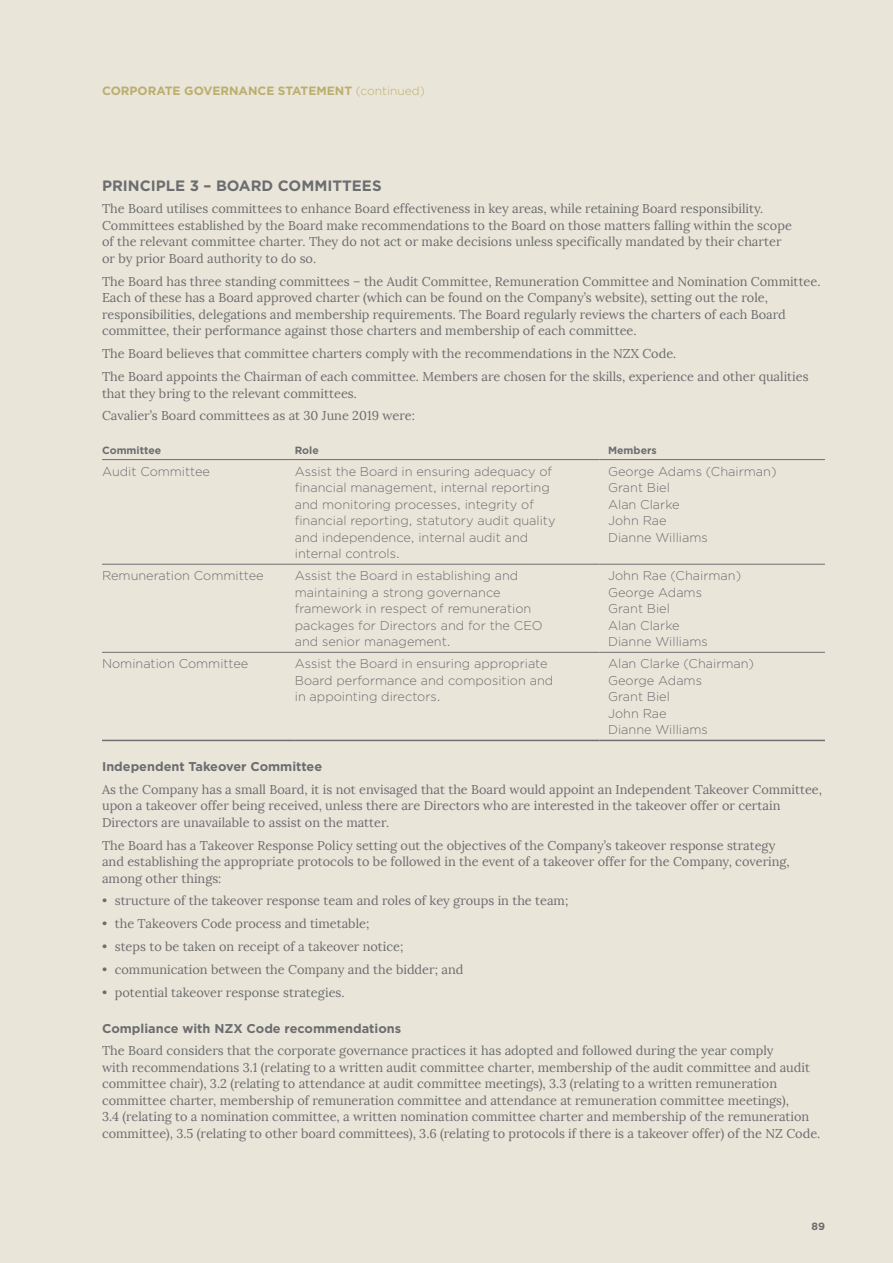
<style>
.page{position:relative;width:893px;height:1263px;background:#eae5d9}
.page>*{position:absolute;margin:0;border:0;box-sizing:border-box;transform-origin:0 0}
.t1{font:700 15px "Gotham";color:#6c6d70}
.t2{font:12.75px/16.5px "Lora";color:#6c6d70}
.t3{font:300 12.75px/16.5px "Gotham";color:#6c6d70}
.t4{font:700 12.75px "Gotham";color:#6c6d70}
.t5{font:700 12px "Gotham";color:#baae6e}
.t6{font:700 10.5px "Gotham";color:#6c6d70}
.s1{font-weight:300}
</style>
<div class="page">
<hr style="left:102px;top:459px;width:193px;height:1px;background:#6c6d70">
<hr style="left:295px;top:459px;width:305px;height:1px;background:#6c6d70">
<hr style="left:600px;top:459px;width:225px;height:1px;background:#6c6d70">
<hr style="left:102px;top:564px;width:193px;height:1px;background:#6c6d70">
<hr style="left:295px;top:564px;width:305px;height:1px;background:#6c6d70">
<hr style="left:600px;top:564px;width:225px;height:1px;background:#6c6d70">
<hr style="left:102px;top:740px;width:193px;height:1px;background:#6c6d70">
<hr style="left:295px;top:740px;width:305px;height:1px;background:#6c6d70">
<hr style="left:600px;top:740px;width:225px;height:1px;background:#6c6d70">
<hr style="left:102px;top:652px;width:193px;height:1px;background:#6c6d70">
<hr style="left:295px;top:652px;width:305px;height:1px;background:#6c6d70">
<hr style="left:600px;top:652px;width:225px;height:1px;background:#6c6d70">
<p class="t5" style="left:102px;top:82px;width:324px">CORPORATE GOVERNANCE STATEMENT <span class="s1">(continued)</span></p>
<p class="t1" style="left:102px;top:175px;width:281px">PRINCIPLE 3 – BOARD COMMITTEES</p>
<p class="t2" style="left:102px;top:201px;width:691px">The Board utilises committees to enhance Board effectiveness in key areas, while retaining Board responsibility.<br>Committees established by the Board make recommendations to the Board on those matters falling within the scope of the relevant committee charter. They do not act or make decisions unless specifically mandated by their charter or by prior Board authority to do so.</p>
<p class="t2" style="left:102px;top:273px;width:720px">The Board has three standing committees – the Audit Committee, Remuneration Committee and Nomination Committee.<br>Each of these has a Board approved charter (which can be found on the Company’s website), setting out the role, responsibilities, delegations and membership requirements. The Board regularly reviews the charters of each Board committee, their performance against those charters and membership of each committee.</p>
<p class="t2" style="left:102px;top:342px;width:708px;line-height:22.8px">The Board believes that committee charters comply with the recommendations in the NZX Code.<br>The Board appoints the Chairman of each committee. Members are chosen for the skills, experience and other qualities</p>
<p class="t2" style="left:102px;top:382px;width:314px;line-height:22.8px">that they bring to the relevant committees.<br>Cavalier’s Board committees as at 30 June 2019 were:</p>
<p class="t6" style="left:102px;top:443px;width:61px">Committee</p>
<p class="t6" style="left:295px;top:443px;width:26px">Role</p>
<p class="t6" style="left:608px;top:443px;width:50px">Members</p>
<p class="t3" style="left:102px;top:463px;width:110px">Audit Committee</p>
<p class="t3" style="left:295px;top:463px;width:262px">Assist the Board in ensuring adequacy of financial management, internal reporting and monitoring processes, integrity of financial reporting, statutory audit quality and independence, internal audit and internal controls.</p>
<p class="t3" style="left:608px;top:463px;width:170px">George Adams (Chairman)<br>Grant Biel<br>Alan Clarke<br>John Rae<br>Dianne Williams</p>
<p class="t3" style="left:102px;top:567px;width:163px">Remuneration Committee</p>
<p class="t3" style="left:295px;top:567px;width:249px">Assist the Board in establishing and maintaining a strong governance framework in respect of remuneration packages for Directors and for the CEO and senior management.</p>
<p class="t3" style="left:608px;top:567px;width:135px">John Rae (Chairman)<br>George Adams<br>Grant Biel<br>Alan Clarke<br>Dianne Williams</p>
<p class="t3" style="left:102px;top:655px;width:148px">Nomination Committee</p>
<p class="t3" style="left:295px;top:655px;width:260px">Assist the Board in ensuring appropriate<br>Board performance and composition and in appointing directors.</p>
<p class="t3" style="left:608px;top:655px;width:148px">Alan Clarke (Chairman)<br>George Adams<br>Grant Biel<br>John Rae<br>Dianne Williams</p>
<p class="t4" style="left:102px;top:758px;width:222px">Independent Takeover Committee</p>
<p class="t2" style="left:102px;top:781px;width:721px">As the Company has a small Board, it is not envisaged that the Board would appoint an Independent Takeover Committee, upon a takeover offer being received, unless there are Directors who are interested in the takeover offer or certain<br>Directors are unavailable to assist on the matter.</p>
<p class="t2" style="left:102px;top:837px;width:689px">The Board has a Takeover Response Policy setting out the objectives of the Company’s takeover response strategy and establishing the appropriate protocols to be followed in the event of a takeover offer for the Company, covering, among other things:</p>
<p class="t2" style="left:102px;top:893px;width:468px">• structure of the takeover response team and roles of key groups in the team;</p>
<p class="t2" style="left:102px;top:916px;width:269px">• the Takeovers Code process and timetable;</p>
<p class="t2" style="left:102px;top:938px;width:303px">• steps to be taken on receipt of a takeover notice;</p>
<p class="t2" style="left:102px;top:961px;width:363px">• communication between the Company and the bidder; and</p>
<p class="t2" style="left:102px;top:984px;width:244px">• potential takeover response strategies.</p>
<p class="t4" style="left:102px;top:1019px;width:301px">Compliance with NZX Code recommendations</p>
<p class="t2" style="left:102px;top:1043px;width:720px">The Board considers that the corporate governance practices it has adopted and followed during the year comply<br>with recommendations 3.1 (relating to a written audit committee charter, membership of the audit committee and audit committee chair), 3.2 (relating to attendance at audit committee meetings), 3.3 (relating to a written remuneration committee charter, membership of remuneration committee and attendance at remuneration committee meetings),<br>3.4 (relating to a nomination committee, a written nomination committee charter and membership of the remuneration committee), 3.5 (relating to other board committees), 3.6 (relating to protocols if there is a takeover offer) of the NZ Code.</p>
<p class="t6" style="left:811px;top:1219px;width:15px">89</p>
</div>
